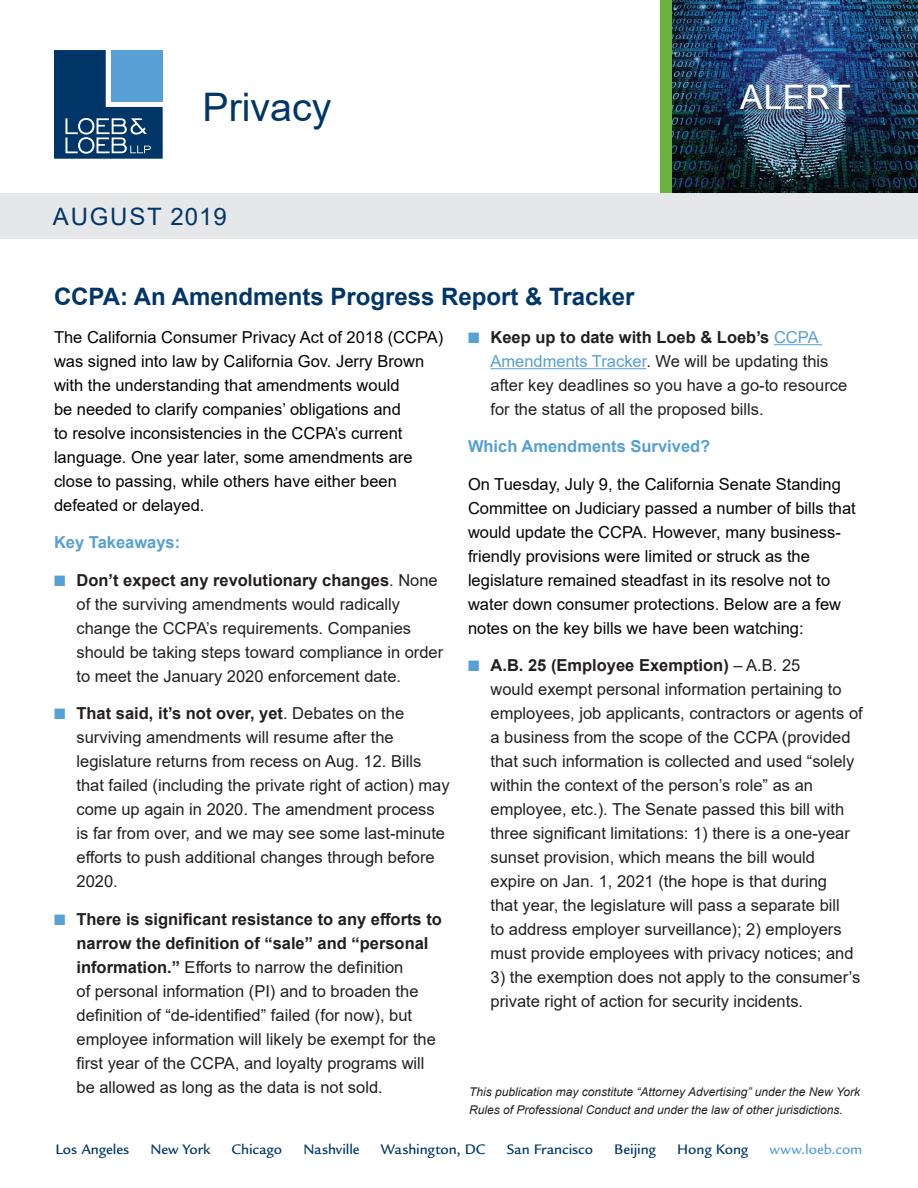
<style>
.page{position:relative;width:918px;height:1188px;background:#fff}
.page>*{position:absolute;margin:0;border:0;box-sizing:border-box;transform-origin:0 0}
._01_Alert_Practice{font:39.3px "Arial";color:#003667}
.t1{font:33.75px "Arial";letter-spacing:.01em;color:#fff}
._03_Alert_Title{font:700 24px "Arial";color:#003667}
._02_Alert_Date{font:24px "Arial";letter-spacing:.075em;color:#003667}
.t2{font:16.5px/24px "Arial";color:#231f20}
._04_Body{font:16.5px/24px "Arial";color:#040503}
._05_Body_Subhead{font:700 16.5px "Arial";color:#56a0d5}
.t3{font:500 15px "Legacy Sans Std";letter-spacing:-.005em;color:#003667}
.t4{font:500 15px "Legacy Sans Std";color:#56a0d5}
._09a_This_Publicatio{font:italic 12px/18px "Arial";color:#231f20}
.s1{color:#56a0d5}
.s2{font-weight:700}
</style>
<div class="page">
<div style="left:660px;top:0;width:15px;height:198px;background:#6cb43f"></div>
<img style="left:672px;top:0;width:246px;height:194px">
<div style="left:740px;top:84px;width:125px;height:39px;background:#231f20;opacity:.75"></div>
<hr style="left:774px;top:344px;width:48px;height:1px;background:#56a0d5">
<hr style="left:490px;top:368px;width:156px;height:1px;background:#56a0d5">
<div style="left:0;top:194px;width:918px;height:45px;background:#e6e7e9"></div>
<svg style="left:54px;top:50px;width:109px;height:109px;background:#316592"></svg>
<p class="_01_Alert_Practice" style="left:202px;top:80px;width:130px">Privacy</p>
<p class="t1" style="left:740px;top:74px;width:112px">ALERT</p>
<p class="_02_Alert_Date" style="left:53px;top:200px;width:175px">AUGUST 2019</p>
<p class="_03_Alert_Title" style="left:54px;top:280px;width:582px">CCPA: An Amendments Progress Report &amp; Tracker</p>
<p class="_04_Body" style="left:54px;top:325px;width:391px">The California Consumer Privacy Act of 2018 (CCPA) was signed into law by California Gov. Jerry Brown with the understanding that amendments would<br>be needed to clarify companies’ obligations and<br>to resolve inconsistencies in the CCPA’s current language. One year later, some amendments are close to passing, while others have either been defeated or delayed.</p>
<p class="_05_Body_Subhead" style="left:54px;top:531px;width:128px">Key Takeaways:</p>
<p class="t2" style="left:76px;top:568px;width:368px;text-indent:-22px"><span class="s1">■</span> <span class="s2">Don’t expect any revolutionary changes</span>. None of the surviving amendments would radically change the CCPA’s requirements. Companies should be taking steps toward compliance in order to meet the January 2020 enforcement date.</p>
<p class="t2" style="left:76px;top:702px;width:375px;text-indent:-22px"><span class="s1">■</span> <span class="s2">That said, it’s not over, yet</span>. Debates on the surviving amendments will resume after the legislature returns from recess on Aug. 12. Bills that failed (including the private right of action) may come up again in 2020. The amendment process is far from over, and we may see some last-minute efforts to push additional changes through before 2020.</p>
<p class="t2" style="left:76px;top:907px;width:367px;text-indent:-22px"><span class="s1">■</span> <span class="s2">There is significant resistance to any efforts to narrow the definition of “sale” and “personal information.”</span> Efforts to narrow the definition<br>of personal information (PI) and to broaden the definition of “de-identified” failed (for now), but employee information will likely be exempt for the first year of the CCPA, and loyalty programs will be allowed as long as the data is not sold.</p>
<p class="t2" style="left:490px;top:325px;width:358px;text-indent:-22px"><span class="s1">■</span> <span class="s2">Keep up to date with Loeb &amp; Loeb’s</span> <span class="s1">CCPA Amendments Tracker</span>. We will be updating this after key deadlines so you have a go-to resource for the status of all the proposed bills.</p>
<p class="_05_Body_Subhead" style="left:468px;top:435px;width:244px">Which Amendments Survived?</p>
<p class="_04_Body" style="left:468px;top:472px;width:389px">On Tuesday, July 9, the California Senate Standing Committee on Judiciary passed a number of bills that would update the CCPA. However, many business&shy;friendly provisions were limited or struck as the legislature remained steadfast in its resolve not to water down consumer protections. Below are a few notes on the key bills we have been watching:</p>
<p class="t2" style="left:490px;top:654px;width:374px;text-indent:-22px"><span class="s1">■</span> <span class="s2">A.B. 25 (Employee Exemption)</span> – A.B. 25<br>would exempt personal information pertaining to employees, job applicants, contractors or agents of a business from the scope of the CCPA (provided that such information is collected and used “solely within the context of the person’s role” as an employee, etc.). The Senate passed this bill with three significant limitations: 1) there is a one-year sunset provision, which means the bill would expire on Jan. 1, 2021 (the hope is that during<br>that year, the legislature will pass a separate bill<br>to address employer surveillance); 2) employers must provide employees with privacy notices; and</p>
<p class="t2" style="left:490px;top:966px;width:371px">3) the exemption does not apply to the consumer’s private right of action for security incidents.</p>
<p class="_09a_This_Publicatio" style="left:469px;top:1083px;width:392px">This publication may constitute “Attorney Advertising” under the New York<br>Rules of Professional Conduct and under the law of other jurisdictions.</p>
<p class="t3" style="left:56px;top:1141px;width:75px">Los Angeles</p>
<p class="t3" style="left:150px;top:1141px;width:62px">New York</p>
<p class="t3" style="left:232px;top:1141px;width:52px">Chicago</p>
<p class="t3" style="left:303px;top:1141px;width:58px">Nashville</p>
<p class="t3" style="left:381px;top:1141px;width:106px">Washington, DC</p>
<p class="t3" style="left:507px;top:1141px;width:88px">San Francisco</p>
<p class="t3" style="left:614px;top:1141px;width:43px">Beijing</p>
<p class="t3" style="left:677px;top:1141px;width:73px">Hong Kong</p>
<p class="t4" style="left:770px;top:1141px;width:94px">www.loeb.com</p>
</div>
